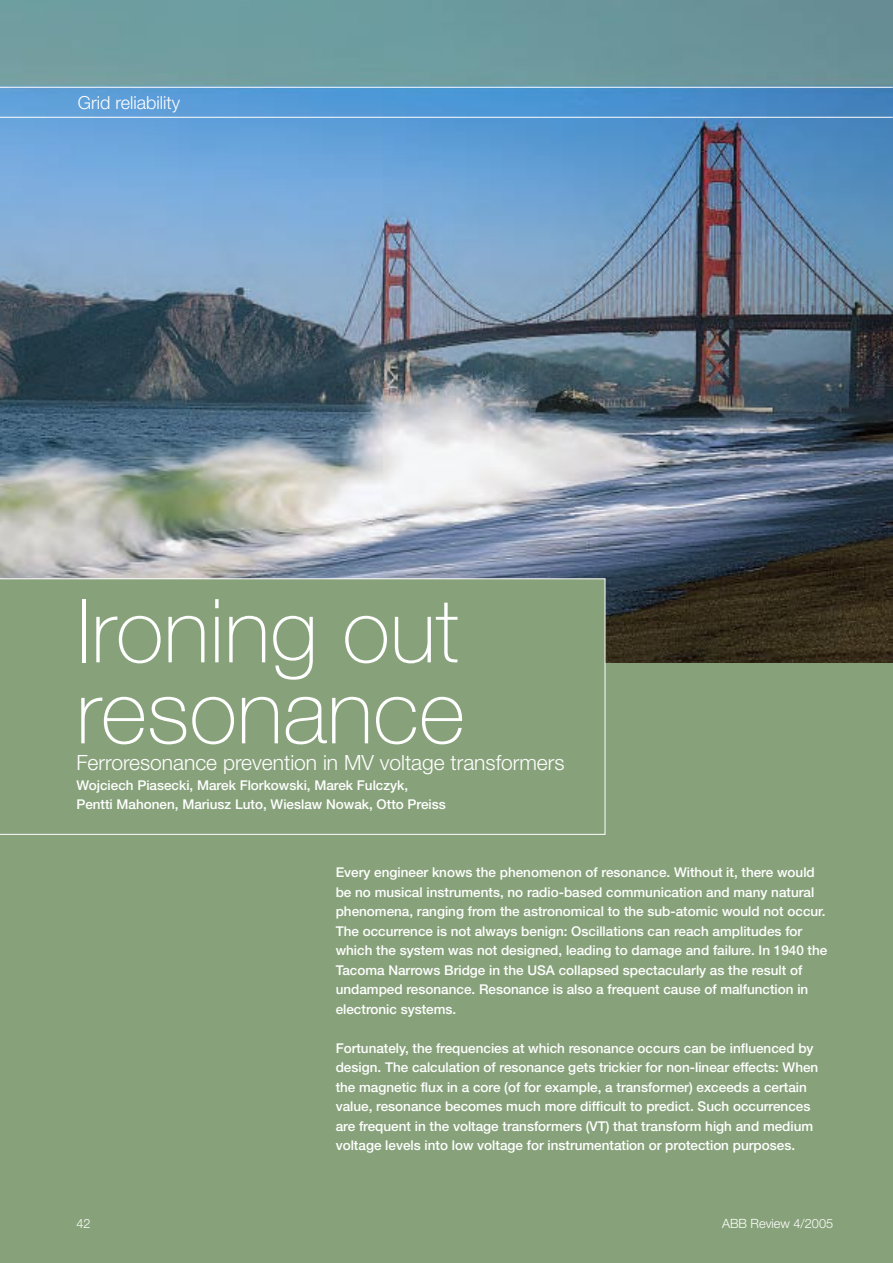
<style>
.page{position:relative;width:893px;height:1263px;background:#fff}
.page>*{position:absolute;margin:0;border:0;box-sizing:border-box;transform-origin:0 0}
.t1{font:88.5px/81px "Helvetica Neue Thin OV YIAUIC";color:#fff}
.t2{font:21px "Helvetica Neue Light OV ZIAUIC";color:#fff}
.t3{font:18px "Helvetica Neue Light OV ZIAUIC";color:#fff}
.t4{font:13.5px/19.5px "Helvetica Neue Medium OV AJAUIC";color:#fff}
.t5{font:12.75px "Helvetica Neue Light OV ZIAUIC";color:#fff}
</style>
<div class="page">
<img style="left:0;top:0;width:892px;height:663px">
<div style="left:0;top:663px;width:892px;height:600px;background:#87a27a"></div>
<hr style="left:0;top:87px;width:892px;height:1px;background:#fff">
<hr style="left:0;top:117px;width:892px;height:1px;background:#fff">
<svg style="left:0;top:578px;width:605px;height:257px"></svg>
<p class="t3" style="left:78px;top:91px;width:104px">Grid reliability</p>
<p class="t1" style="left:76px;top:591px;width:390px">Ironing out resonance</p>
<p class="t2" style="left:76px;top:750px;width:490px">Ferroresonance prevention in MV voltage transformers</p>
<p class="t4" style="left:76px;top:775px;width:371px">Wojciech Piasecki, Marek Florkowski, Marek Fulczyk,<br>Pentti Mahonen, Mariusz Luto, Wieslaw Nowak, Otto Preiss</p>
<p class="t4" style="left:336px;top:862px;width:493px">Every engineer knows the phenomenon of resonance. Without it, there would be no musical instruments, no radio-based communication and many natural phenomena, ranging from the astronomical to the sub-atomic would not occur.<br>The occurrence is not always benign: Oscillations can reach amplitudes for which the system was not designed, leading to damage and failure. In 1940 the Tacoma Narrows Bridge in the USA collapsed spectacularly as the result of undamped resonance. Resonance is also a frequent cause of malfunction in electronic systems.</p>
<p class="t4" style="left:336px;top:1038px;width:484px">Fortunately, the frequencies at which resonance occurs can be influenced by design. The calculation of resonance gets trickier for non-linear effects: When the magnetic flux in a core (of for example, a transformer) exceeds a certain value, resonance becomes much more difficult to predict. Such occurrences are frequent in the voltage transformers (VT) that transform high and medium voltage levels into low voltage for instrumentation or protection purposes.</p>
<p class="t5" style="left:76px;top:1215px;width:16px">42</p>
<p class="t5" style="left:722px;top:1215px;width:113px">ABB Review 4/2005</p>
</div>
